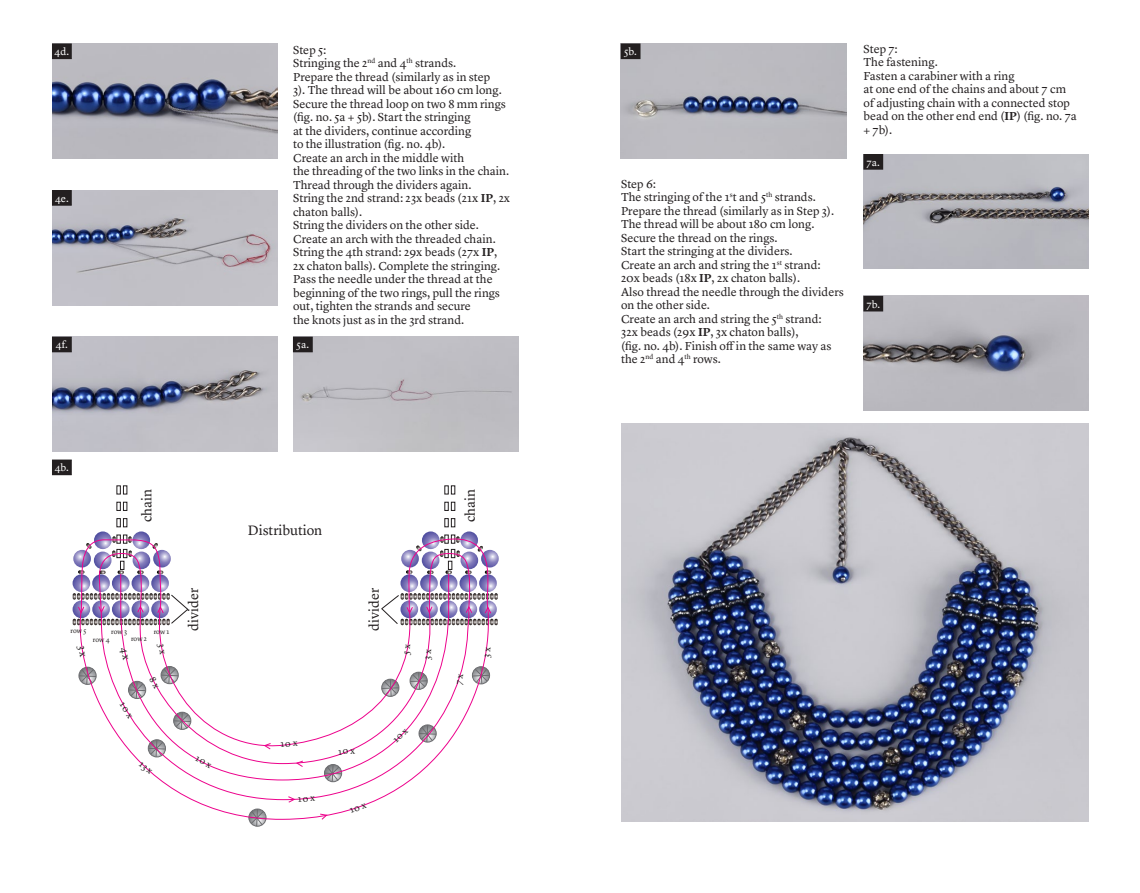
<style>
.page{position:relative;width:1140px;height:893px;background:#fff}
.page>*{position:absolute;margin:0;border:0;box-sizing:border-box;transform-origin:0 0}
.t1{font:14.1px "Lyon Text";color:#231f20}
.t2{font:13.95px "Lyon Text";color:#231f20}
.t3{font:12px/13.5px "Lyon Text";color:#231f20}
.t4{font:10.5px "Lyon Text";color:#fff}
.t5{font:7.05px "Lyon Text";color:#231f20}
.s1{font-weight:600}
</style>
<div class="page">
<img style="left:52px;top:44px;width:225px;height:114px">
<img style="left:52px;top:190px;width:225px;height:115px">
<img style="left:52px;top:337px;width:225px;height:115px">
<div style="left:293px;top:337px;width:225px;height:115px;background:#c0bfc4"></div>
<img style="left:621px;top:44px;width:225px;height:114px">
<img style="left:863px;top:154px;width:226px;height:115px">
<img style="left:863px;top:296px;width:226px;height:115px">
<img style="left:621px;top:423px;width:468px;height:398px">
<div style="left:52px;top:44px;width:19px;height:15px;background:#231f20"></div>
<div style="left:52px;top:44px;width:20px;height:15px;border:1px solid #231f20"></div>
<div style="left:52px;top:191px;width:19px;height:14px;background:#231f20"></div>
<div style="left:52px;top:190px;width:20px;height:16px;border:1px solid #231f20"></div>
<div style="left:52px;top:337px;width:19px;height:15px;background:#231f20"></div>
<div style="left:52px;top:337px;width:20px;height:15px;border:1px solid #231f20"></div>
<div style="left:293px;top:337px;width:19px;height:15px;background:#231f20"></div>
<div style="left:293px;top:337px;width:20px;height:15px;border:1px solid #231f20"></div>
<div style="left:621px;top:44px;width:19px;height:15px;background:#231f20"></div>
<div style="left:864px;top:155px;width:18px;height:14px;background:#231f20"></div>
<div style="left:863px;top:154px;width:20px;height:16px;border:1px solid #231f20"></div>
<div style="left:864px;top:296px;width:18px;height:15px;background:#231f20"></div>
<div style="left:863px;top:296px;width:20px;height:15px;border:1px solid #231f20"></div>
<svg style="left:117px;top:518px;width:10px;height:9px"></svg>
<svg style="left:117px;top:502px;width:10px;height:9px"></svg>
<svg style="left:117px;top:486px;width:10px;height:8px"></svg>
<svg style="left:94px;top:531px;width:18px;height:18px"></svg>
<svg style="left:132px;top:531px;width:18px;height:18px"></svg>
<svg style="left:444px;top:518px;width:11px;height:9px"></svg>
<svg style="left:444px;top:502px;width:11px;height:9px"></svg>
<svg style="left:444px;top:486px;width:11px;height:8px"></svg>
<svg style="left:422px;top:531px;width:17px;height:18px"></svg>
<svg style="left:460px;top:531px;width:18px;height:18px"></svg>
<svg style="left:248px;top:820px;width:18px;height:6px"></svg>
<svg style="left:72px;top:609px;width:421px;height:211px"></svg>
<svg style="left:264px;top:743px;width:7px;height:6px"></svg>
<svg style="left:296px;top:761px;width:7px;height:6px"></svg>
<svg style="left:320px;top:814px;width:7px;height:6px"></svg>
<svg style="left:73px;top:535px;width:115px;height:90px"></svg>
<svg style="left:381px;top:535px;width:118px;height:90px"></svg>
<div style="left:52px;top:460px;width:19px;height:15px;background:#231f20"></div>
<div style="left:52px;top:460px;width:20px;height:15px;border:1px solid #231f20"></div>
<svg style="left:77px;top:645px;width:8px;height:12px"></svg>
<svg style="left:119px;top:647px;width:9px;height:13px"></svg>
<svg style="left:157px;top:643px;width:7px;height:11px"></svg>
<svg style="left:120px;top:666px;width:71px;height:64px"></svg>
<svg style="left:139px;top:739px;width:27px;height:35px"></svg>
<svg style="left:195px;top:756px;width:17px;height:12px"></svg>
<svg style="left:350px;top:803px;width:17px;height:10px"></svg>
<svg style="left:485px;top:647px;width:6px;height:11px"></svg>
<svg style="left:457px;top:673px;width:7px;height:12px"></svg>
<svg style="left:393px;top:728px;width:15px;height:15px"></svg>
<svg style="left:425px;top:649px;width:7px;height:11px"></svg>
<svg style="left:404px;top:644px;width:7px;height:11px"></svg>
<svg style="left:281px;top:742px;width:17px;height:5px"></svg>
<svg style="left:338px;top:749px;width:17px;height:6px"></svg>
<svg style="left:288px;top:796px;width:27px;height:7px"></svg>
<p class="t4" style="left:55px;top:44px;width:16px">4d.</p>
<p class="t4" style="left:55px;top:190px;width:15px">4e.</p>
<p class="t3" style="left:293px;top:42px;width:218px">Step 5:<br>Stringing the 2<sup>nd</sup> and 4<sup>th</sup> strands.<br>Prepare the thread (similarly as in step<br>3). The thread will be about 160 cm long.<br>Secure the thread loop on two 8 mm rings (fig. no. 5a + 5b). Start the stringing<br>at the dividers, continue according<br>to the illustration (fig. no. 4b).<br>Create an arch in the middle with<br>the threading of the two links in the chain.<br>Thread through the dividers again.<br>String the 2nd strand: 23x beads (21x <span class="s1">IP</span>, 2x chaton balls).<br>String the dividers on the other side.<br>Create an arch with the threaded chain.<br>String the 4th strand: 29x beads (27x <span class="s1">IP</span>, 2x chaton balls). Complete the stringing.<br>Pass the needle under the thread at the beginning of the two rings, pull the rings out, tighten the strands and secure<br>the knots just as in the 3rd strand.</p>
<p class="t4" style="left:56px;top:337px;width:13px">4f.</p>
<p class="t4" style="left:296px;top:337px;width:14px">5a.</p>
<p class="t4" style="left:55px;top:460px;width:16px">4b.</p>
<p class="t2" style="left:136px;top:522px;width:35px;rotate:-90deg">chain</p>
<p class="t2" style="left:459px;top:522px;width:35px;rotate:-90deg">chain</p>
<p class="t1" style="left:248px;top:520px;width:76px">Distribution</p>
<p class="t5" style="left:154px;top:626px;width:17px">row 1</p>
<p class="t5" style="left:70px;top:626px;width:17px">row 5</p>
<p class="t5" style="left:111px;top:626px;width:17px">row 3</p>
<p class="t5" style="left:131px;top:633px;width:18px">row 2</p>
<p class="t5" style="left:93px;top:634px;width:18px">row 4</p>
<p class="t2" style="left:183px;top:631px;width:44px;rotate:-90deg">divider</p>
<p class="t2" style="left:363px;top:631px;width:44px;rotate:-90deg">divider</p>
<p class="t4" style="left:624px;top:44px;width:14px">5b.</p>
<p class="t3" style="left:621px;top:176px;width:224px">Step 6:<br>The stringing of the 1<sup>s</sup>t and 5<sup>th</sup> strands.<br>Prepare the thread (similarly as in Step 3).<br>The thread will be about 180 cm long.<br>Secure the thread on the rings.<br>Start the stringing at the dividers.<br>Create an arch and string the 1<sup>st</sup> strand:<br>20x beads (18x <span class="s1">IP</span>, 2x chaton balls).<br>Also thread the needle through the dividers on the other side.<br>Create an arch and string the 5<sup>th</sup> strand:<br>32x beads (29x <span class="s1">IP</span>, 3x chaton balls),<br>(fig. no. 4b). Finish off in the same way as the 2<sup>nd</sup> and 4<sup>th</sup> rows.</p>
<p class="t3" style="left:863px;top:41px;width:215px">Step 7:<br>The fastening.<br>Fasten a carabiner with a ring<br>at one end of the chains and about 7 cm of adjusting chain with a connected stop bead on the other end end (<span class="s1">IP</span>) (fig. no. 7a + 7b).</p>
<p class="t4" style="left:866px;top:154px;width:15px">7a.</p>
<p class="t4" style="left:866px;top:296px;width:15px">7b.</p>
</div>
